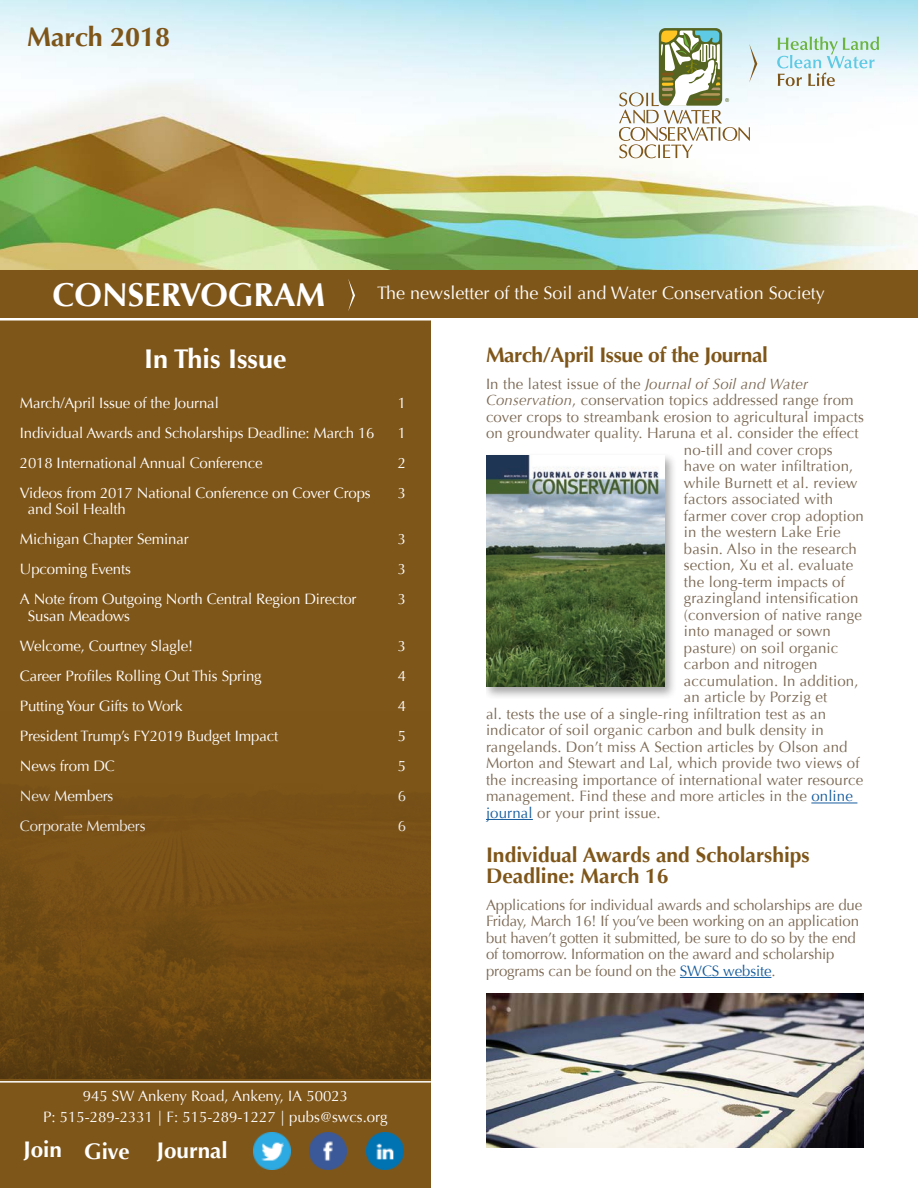
<style>
.page{position:relative;width:918px;height:1188px;background:#fff}
.page>*{position:absolute;margin:0;border:0;box-sizing:border-box;transform-origin:0 0}
.t1{font:700 33px "Optima";color:#fff}
.article_title{font:700 27px "Optima";color:#fff}
.Issue_title{font:700 27px "Optima";color:#7f5619}
.body{font:700 22.5px "Optima";color:#fff}
.body-2{font:700 21px/21px "Optima";color:#7f5619}
.body-3{font:700 21px "Optima";letter-spacing:-.02em;color:#7f5619}
.t2{font:18px "Optima";color:#fff}
.body-4{font:15px "Optima";letter-spacing:.01em;color:#7c6954}
.body-5{font:15px "Optima";letter-spacing:-.01em;color:#fff}
.body-6{font:15px/16.5px "Optima";letter-spacing:-.01em;color:#7c6954}
.s1{font-style:italic}
.s2{color:#175d9e}
</style>
<div class="page">
<img style="left:0;top:0;width:918px;height:270px">
<div style="left:0;top:270px;width:918px;height:48px;background:#7f5619"></div>
<svg style="left:348px;top:279px;width:7px;height:32px"></svg>
<hr style="left:811px;top:803px;width:46px;height:1px;background:#175d9e">
<hr style="left:486px;top:819px;width:47px;height:1px;background:#175d9e">
<hr style="left:680px;top:977px;width:91px;height:1px;background:#175d9e">
<div style="left:0;top:321px;width:431px;height:867px;background:#7f5619"></div>
<hr style="left:0;top:1081px;width:431px;height:2px;background:#fff">
<div style="left:659px;top:28px;width:63px;height:78px;background:#566421;border-radius:7px"></div>
<svg style="left:619px;top:30px;width:138px;height:128px"></svg>
<svg style="left:777px;top:37px;width:102px;height:49px"></svg>
<img style="left:310px;top:1133px;width:37px;height:37px">
<img style="left:366px;top:1133px;width:37px;height:37px">
<img style="left:253px;top:1133px;width:37px;height:37px">
<img style="left:0;top:797px;width:431px;height:282px">
<div style="left:486px;top:452px;width:191px;height:246px;background:#231f20;opacity:.39"></div>
<img style="left:486px;top:455px;width:178px;height:232px">
<img style="left:486px;top:993px;width:377px;height:155px">
<p class="Issue_title" style="left:27px;top:21px;width:145px">March 2018</p>
<h1 class="t1" style="left:52px;top:275px;width:274px">CONSERVOGRAM</h1>
<p class="t2" style="left:377px;top:283px;width:449px">The newsletter of the Soil and Water Conservation Society</p>
<p class="article_title" style="left:144px;top:343px;width:144px">In This Issue</p>
<p class="body-5" style="left:20px;top:394px;width:200px">March/April Issue of the Journal</p>
<p class="body-5" style="left:398px;top:394px;width:10px">1</p>
<p class="body-5" style="left:20px;top:424px;width:356px">Individual Awards and Scholarships Deadline: March 16</p>
<p class="body-5" style="left:398px;top:424px;width:10px">1</p>
<p class="body-5" style="left:20px;top:454px;width:244px">2018 International Annual Conference</p>
<p class="body-5" style="left:398px;top:454px;width:10px">2</p>
<p class="body-5" style="left:20px;top:484px;width:352px">Videos from 2017 National Conference on Cover Crops</p>
<p class="body-5" style="left:398px;top:484px;width:10px">3</p>
<p class="body-5" style="left:28px;top:501px;width:99px">and Soil Health</p>
<p class="body-5" style="left:20px;top:531px;width:170px">Michigan Chapter Seminar</p>
<p class="body-5" style="left:398px;top:531px;width:10px">3</p>
<p class="body-5" style="left:20px;top:561px;width:113px">Upcoming Events</p>
<p class="body-5" style="left:398px;top:561px;width:10px">3</p>
<p class="body-5" style="left:20px;top:591px;width:338px">A Note from Outgoing North Central Region Director</p>
<p class="body-5" style="left:398px;top:591px;width:10px">3</p>
<p class="body-5" style="left:28px;top:607px;width:104px">Susan Meadows</p>
<p class="body-5" style="left:20px;top:637px;width:175px">Welcome, Courtney Slagle!</p>
<p class="body-5" style="left:398px;top:637px;width:10px">3</p>
<p class="body-5" style="left:20px;top:667px;width:243px">Career Profiles Rolling Out This Spring</p>
<p class="body-5" style="left:398px;top:667px;width:10px">4</p>
<p class="body-5" style="left:20px;top:697px;width:164px">Putting Your Gifts to Work</p>
<p class="body-5" style="left:398px;top:697px;width:10px">4</p>
<p class="body-5" style="left:20px;top:727px;width:260px">President Trump’s FY2019 Budget Impact</p>
<p class="body-5" style="left:398px;top:727px;width:10px">5</p>
<p class="body-5" style="left:20px;top:757px;width:97px">News from DC</p>
<p class="body-5" style="left:398px;top:757px;width:10px">5</p>
<p class="body-5" style="left:20px;top:787px;width:95px">New Members</p>
<p class="body-5" style="left:398px;top:787px;width:10px">6</p>
<p class="body-5" style="left:20px;top:817px;width:127px">Corporate Members</p>
<p class="body-5" style="left:398px;top:817px;width:10px">6</p>
<p class="body-5" style="left:83px;top:1087px;width:267px">945 SW Ankeny Road, Ankeny, IA 50023</p>
<p class="body-5" style="left:43px;top:1109px;width:346px">P: 515-289-2331 | F: 515-289-1227 | pubs@swcs.org</p>
<p class="body" style="left:24px;top:1136px;width:40px">Join</p>
<p class="body" style="left:84px;top:1138px;width:47px">Give</p>
<p class="body" style="left:157px;top:1137px;width:73px">Journal</p>
<p class="body-3" style="left:486px;top:343px;width:284px">March/April Issue of the Journal</p>
<p class="body-4" style="left:486px;top:375px;width:324px">In the latest issue of the <span class="s1">Journal of Soil and Water</span></p>
<p class="body-4" style="left:486px;top:392px;width:369px"><span class="s1">Conservation</span>, conservation topics addressed range from</p>
<p class="body-4" style="left:486px;top:408px;width:379px">cover crops to streambank erosion to agricultural impacts</p>
<p class="body-4" style="left:486px;top:425px;width:374px">on groundwater quality. Haruna et al. consider the effect</p>
<p class="body-4" style="left:684px;top:441px;width:150px">no-till and cover crops</p>
<p class="body-4" style="left:684px;top:458px;width:171px">have on water infiltration,</p>
<p class="body-4" style="left:684px;top:474px;width:175px">while Burnett et al. review</p>
<p class="body-4" style="left:684px;top:491px;width:151px">factors associated with</p>
<p class="body-4" style="left:684px;top:507px;width:182px">farmer cover crop adoption</p>
<p class="body-4" style="left:684px;top:524px;width:158px">in the western Lake Erie</p>
<p class="body-4" style="left:684px;top:540px;width:174px">basin. Also in the research</p>
<p class="body-4" style="left:684px;top:557px;width:171px">section, Xu et al. evaluate</p>
<p class="body-4" style="left:684px;top:573px;width:162px">the long-term impacts of</p>
<p class="body-4" style="left:684px;top:590px;width:176px">grazingland intensification</p>
<p class="body-4" style="left:684px;top:606px;width:179px">(conversion of native range</p>
<p class="body-4" style="left:684px;top:623px;width:148px">into managed or sown</p>
<p class="body-4" style="left:684px;top:639px;width:156px">pasture) on soil organic</p>
<p class="body-4" style="left:684px;top:656px;width:135px">carbon and nitrogen</p>
<p class="body-4" style="left:684px;top:672px;width:176px">accumulation. In addition,</p>
<p class="body-4" style="left:684px;top:689px;width:145px">an article by Porzig et</p>
<p class="body-4" style="left:486px;top:705px;width:342px">al. tests the use of a single-ring infiltration test as an</p>
<p class="body-4" style="left:486px;top:722px;width:339px">indicator of soil organic carbon and bulk density in</p>
<p class="body-4" style="left:486px;top:738px;width:363px">rangelands. Don’t miss A Section articles by Olson and</p>
<p class="body-4" style="left:486px;top:755px;width:375px">Morton and Stewart and Lal, which provide two views of</p>
<p class="body-4" style="left:486px;top:771px;width:379px">the increasing importance of international water resource</p>
<p class="body-4" style="left:486px;top:788px;width:368px">management. Find these and more articles in the <span class="s2">online</span></p>
<p class="body-4" style="left:486px;top:804px;width:176px"><span class="s2">journal</span> or your print issue.</p>
<p class="body-2" style="left:486px;top:845px;width:325px">Individual Awards and Scholarships<br>Deadline: March 16</p>
<p class="body-6" style="left:486px;top:897px;width:378px">Applications for individual awards and scholarships are due Friday, March 16! If you’ve been working on an application but haven’t gotten it submitted, be sure to do so by the end of tomorrow. Information on the award and scholarship programs can be found on the <span class="s2">SWCS website</span>.</p>
</div>
